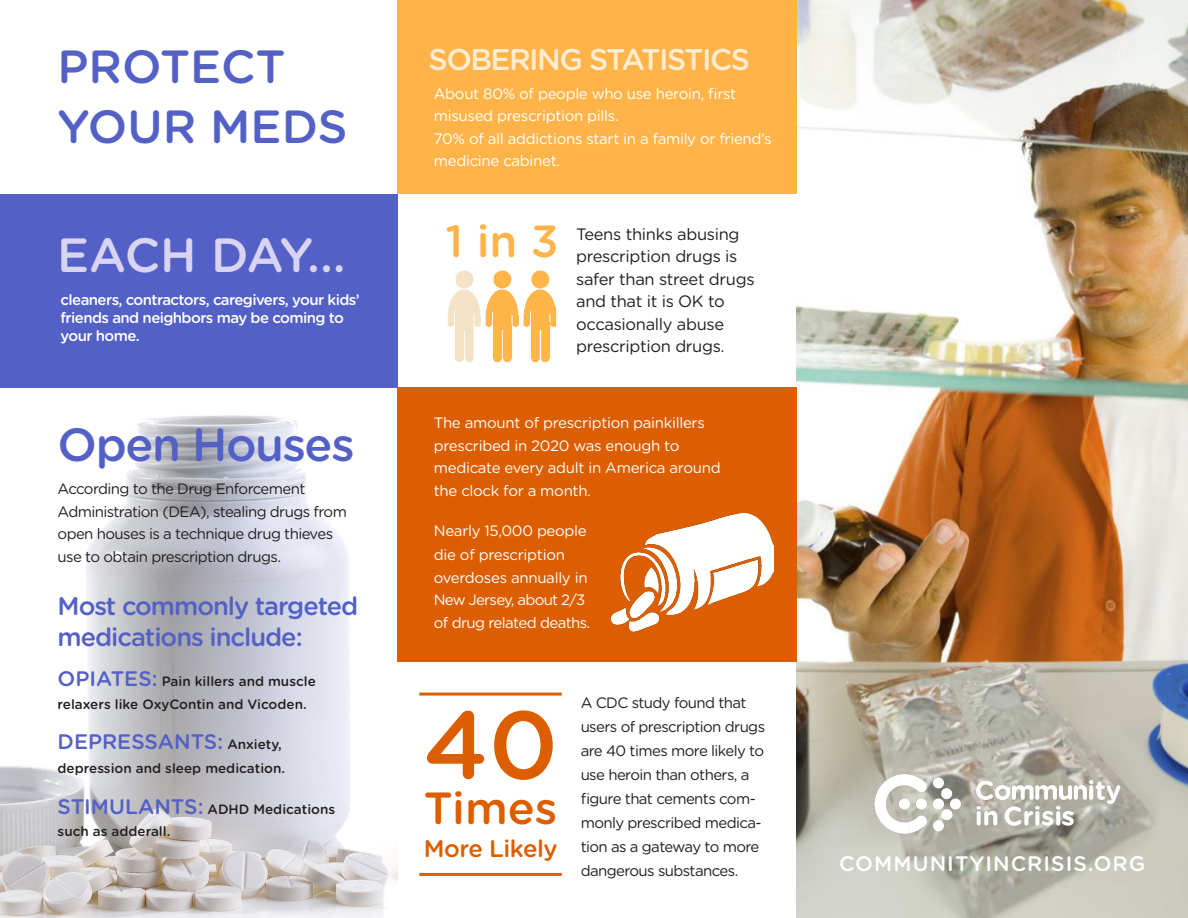
<style>
.page{position:relative;width:1188px;height:918px;background:#fff}
.page>*{position:absolute;margin:0;border:0;box-sizing:border-box;transform-origin:0 0}
.t1{font:500 96px "Gotham Rounded";color:#dc5e00}
.t2{font:500 48px "Gotham Rounded";letter-spacing:-.03em;color:#d9d4f2}
.t3{font:500 46.5px "Gotham Rounded";color:#5360c6}
.t4{font:500 46.5px "Gotham Rounded";letter-spacing:-.02em;color:#5360c6}
.t5{font:500 45px "Gotham Rounded";color:#dc5e00}
.t6{font:500 45px "Gotham Rounded";color:#ffb449}
.t7{font:500 30px "Gotham Rounded";letter-spacing:-.05em;color:#ffecd2}
.t8{font:500 25.5px "Gotham Rounded";letter-spacing:-.04em;color:#5360c6}
.t9{font:500 24px "Gotham Rounded";letter-spacing:-.02em;color:#dc5e00}
.t10{font:500 21px "Gotham Rounded";letter-spacing:.05em;color:#fff}
.t11{font:500 21px "Gotham Rounded";color:#5360c6}
.t12{font:16.5px/22.5px "Gotham Rounded";letter-spacing:-.02em;color:#231f20}
.t13{font:15px/24px "Gotham Rounded";letter-spacing:-.04em;color:#231f20}
.t14{font:15px/22.5px "Gotham Rounded";letter-spacing:-.02em;color:#fff}
.t15{font:500 15px/18px "Gotham Rounded";letter-spacing:-.04em;color:#fff}
.t16{font:15px "Gotham Rounded";letter-spacing:-.04em;color:#fff}
.t17{font:15px "Gotham Rounded";letter-spacing:-.05em;color:#fff}
.t18{font:500 13.5px/22.5px "Gotham Rounded";color:#231f20}
.s1{font-size:21px;color:#5360c6}
.s2{font-size:13.5px;color:#231f20}
</style>
<div class="page">
<img style="left:0;top:387px;width:398px;height:531px">
<div style="left:0;top:194px;width:398px;height:193px;background:#5360c6"></div>
<img style="left:796px;top:0;width:392px;height:918px">
<div style="left:398px;top:0;width:399px;height:194px;background:#ffb449"></div>
<img style="left:447px;top:270px;width:110px;height:92px">
<div style="left:398px;top:387px;width:399px;height:275px;background:#dc5e00"></div>
<img style="left:611px;top:513px;width:163px;height:119px">
<hr style="left:419px;top:873px;width:143px;height:3px;background:#dc5e00">
<hr style="left:419px;top:693px;width:143px;height:3px;background:#dc5e00">
<svg style="left:976px;top:780px;width:144px;height:46px"></svg>
<svg style="left:875px;top:774px;width:52px;height:60px"></svg>
<div style="left:899px;top:823px;width:11px;height:11px;background:#fff;border-radius:50%"></div>
<div style="left:941px;top:788px;width:11px;height:11px;background:#fff;border-radius:50%"></div>
<div style="left:933px;top:777px;width:11px;height:11px;background:#fff;border-radius:50%"></div>
<div style="left:933px;top:820px;width:11px;height:11px;background:#fff;border-radius:50%"></div>
<div style="left:941px;top:809px;width:11px;height:11px;background:#fff;border-radius:50%"></div>
<div style="left:950px;top:798px;width:11px;height:12px;background:#fff;border-radius:50%"></div>
<div style="left:916px;top:798px;width:11px;height:12px;background:#fff;border-radius:50%"></div>
<div style="left:899px;top:798px;width:11px;height:12px;background:#fff;border-radius:50%"></div>
<div style="left:933px;top:798px;width:11px;height:12px;background:#fff;border-radius:50%"></div>
<p class="t3" style="left:58px;top:33px;width:230px">PROTECT</p>
<p class="t3" style="left:58px;top:93px;width:291px">YOUR MEDS</p>
<p class="t2" style="left:57px;top:221px;width:290px">EACH DAY...</p>
<p class="t15" style="left:61px;top:290px;width:301px">cleaners, contractors, caregivers, your kids’ friends and neighbors may be coming to your home.</p>
<p class="t4" style="left:58px;top:411px;width:299px">Open Houses</p>
<p class="t13" style="left:58px;top:476px;width:249px">According to the Drug Enforcement</p>
<p class="t13" style="left:58px;top:500px;width:291px;line-height:22.5px">Administration (DEA), stealing drugs from open houses is a technique drug thieves use to obtain prescription drugs.</p>
<p class="t8" style="left:58px;top:588px;width:302px">Most commonly targeted</p>
<p class="t8" style="left:58px;top:618px;width:247px">medications include:</p>
<p class="t18" style="left:58px;top:670px;width:260px"><span class="s1">OPIATES:</span> Pain killers and muscle</p>
<p class="t18" style="left:58px;top:692px;width:251px">relaxers like OxyContin and Vicoden.</p>
<p class="t11" style="left:58px;top:727px;width:226px">DEPRESSANTS: <span class="s2">Anxiety,</span></p>
<p class="t18" style="left:58px;top:757px;width:229px">depression and sleep medication.</p>
<p class="t18" style="left:58px;top:797px;width:279px"><span class="s1">STIMULANTS:</span> ADHD Medications such as adderall.</p>
<p class="t7" style="left:429px;top:38px;width:323px">SOBERING STATISTICS</p>
<p class="t14" style="left:434px;top:81px;width:304px">About 80% of people who use heroin, first</p>
<p class="t14" style="left:434px;top:104px;width:186px">misused prescription pills.</p>
<p class="t14" style="left:434px;top:126px;width:339px">70% of all addictions start in a family or friend’s medicine cabinet.</p>
<p class="t6" style="left:445px;top:209px;width:115px">1 in 3</p>
<p class="t12" style="left:576px;top:222px;width:180px">Teens thinks abusing prescription drugs is safer than street drugs and that it is OK to occasionally abuse</p>
<p class="t12" style="left:576px;top:335px;width:150px">prescription drugs.</p>
<p class="t14" style="left:434px;top:411px;width:273px">The amount of prescription painkillers</p>
<p class="t14" style="left:434px;top:434px;width:247px">prescribed in 2020 was enough to</p>
<p class="t14" style="left:434px;top:456px;width:288px">medicate every adult in America around</p>
<p class="t14" style="left:434px;top:479px;width:159px">the clock for a month.</p>
<p class="t14" style="left:434px;top:519px;width:154px">Nearly 15,000 people</p>
<p class="t14" style="left:434px;top:543px;width:133px">die of prescription</p>
<p class="t14" style="left:434px;top:566px;width:155px">overdoses annually in</p>
<p class="t17" style="left:434px;top:590px;width:153px">New Jersey, about 2/3</p>
<p class="t16" style="left:434px;top:612px;width:158px">of drug related deaths.</p>
<p class="t1" style="left:423px;top:676px;width:136px">40</p>
<p class="t5" style="left:424px;top:776px;width:135px">Times</p>
<p class="t9" style="left:424px;top:831px;width:135px">More Likely</p>
<p class="t13" style="left:581px;top:690px;width:186px">A CDC study found that users of prescription drugs are 40 times more likely to use heroin than others, a figure that cements com&shy;monly prescribed medica&shy;tion as a gateway to more dangerous substances.</p>
<p class="t10" style="left:839px;top:848px;width:308px">COMMUNITYINCRISIS.ORG</p>
</div>
